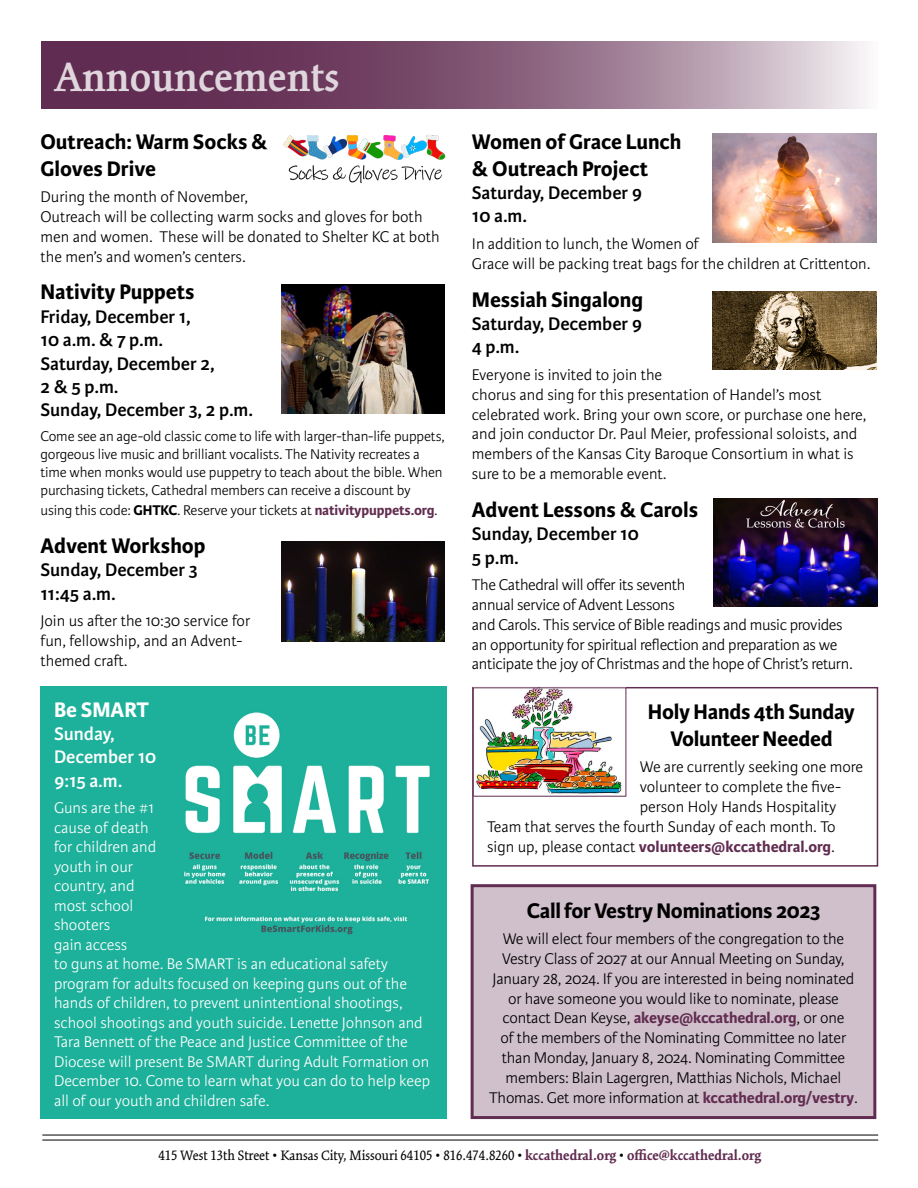
<style>
.page{position:relative;width:918px;height:1188px;background:#fff}
.page>*{position:absolute;margin:0;border:0;box-sizing:border-box;transform-origin:0 0}
.t1{font:600 45px "Kinesis Pro 3";color:#dfd5dc}
.t2{font:700 22.5px/27px "Karmina Sans";color:#000}
.t3{font:700 22.5px "Karmina Sans";color:#fff}
.t4{font:600 19.5px/23.4px "Karmina Sans";color:#000}
.t5{font:600 19.5px/23.4px "Karmina Sans";color:#fff}
.t6{font:300 16.5px/19.8px "Karmina Sans";letter-spacing:-.01em;color:#000}
.t7{font:300 16.5px/19.5px "Karmina Sans";color:#fff}
.t8{font:700 16.5px "Karmina Sans";color:#612c51}
.t9{font:300 15px/18px "Karmina Sans";letter-spacing:-.01em;color:#000}
.t10{font:15px "Kinesis Pro 3";color:#000}
.s1{font-weight:700}
.s2{font-weight:700;color:#612d50}
.s3{font-weight:300;color:#000}
.s4{font-weight:700;color:#612c51}
</style>
<div class="page">
<div style="left:472px;top:687px;width:406px;height:180px;border:2px solid #612c51"></div>
<img style="left:476px;top:690px;width:146px;height:104px">
<svg style="left:41px;top:41px;width:824px;height:68px;background:#8c6580"></svg>
<hr style="left:42px;top:1135px;width:836px;height:1px;background:#000">
<hr style="left:42px;top:1140px;width:836px;height:1px;background:#000">
<img style="left:283px;top:134px;width:163px;height:50px">
<img style="left:281px;top:284px;width:164px;height:130px">
<img style="left:281px;top:542px;width:164px;height:99px">
<img style="left:713px;top:134px;width:163px;height:109px">
<img style="left:712px;top:292px;width:164px;height:78px">
<div style="left:41px;top:686px;width:406px;height:433px;background:#1db09a"></div>
<img style="left:184px;top:712px;width:246px;height:223px">
<img style="left:714px;top:498px;width:163px;height:109px">
<div style="left:472px;top:886px;width:403px;height:232px;background:#d0c0cb"></div>
<div style="left:471px;top:884px;width:405px;height:235px;border:3px solid #612c51"></div>
<h1 class="t1" style="left:55px;top:51px;width:286px">Announcements</h1>
<h2 class="t2" style="left:41px;top:128px;width:229px">Outreach: Warm Socks &amp;<br>Gloves Drive</h2>
<p class="t6" style="left:41px;top:187px;width:401px">During the month of November,<br>Outreach will be collecting warm socks and gloves for both men and women. These will be donated to Shelter KC at both the men’s and women’s centers.</p>
<h2 class="t2" style="left:41px;top:279px;width:156px">Nativity Puppets</h2>
<p class="t4" style="left:41px;top:305px;width:214px">Friday, December 1,<br>10 a.m. &amp; 7 p.m.<br>Saturday, December 2,<br>2 &amp; 5 p.m.<br>Sunday, December 3, 2 p.m.</p>
<p class="t9" style="left:41px;top:428px;width:406px">Come see an age-old classic come to life with larger-than-life puppets, gorgeous live music and brilliant vocalists. The Nativity recreates a time when monks would use puppetry to teach about the bible. When purchasing tickets, Cathedral members can receive a discount by</p>
<p class="t9" style="left:41px;top:501px;width:399px">using this code: <span class="s1">GHTKC</span>. Reserve your tickets at <span class="s2">nativitypuppets.org</span>.</p>
<h2 class="t2" style="left:41px;top:532px;width:167px">Advent Workshop</h2>
<p class="t4" style="left:41px;top:558px;width:159px">Sunday, December 3<br>11:45 a.m.</p>
<p class="t6" style="left:41px;top:611px;width:211px">Join us after the 10:30 service for fun, fellowship, and an Advent&shy;themed craft.</p>
<h2 class="t3" style="left:54px;top:696px;width:97px">Be SMART</h2>
<p class="t5" style="left:54px;top:722px;width:104px">Sunday,<br>December 10<br>9:15 a.m.</p>
<p class="t7" style="left:54px;top:798px;width:378px">Guns are the #1<br>cause of death<br>for children and<br>youth in our<br>country, and<br>most school<br>shooters<br>gain access<br>to guns at home. Be SMART is an educational safety program for adults focused on keeping guns out of the hands of children, to prevent unintentional shootings, school shootings and youth suicide. Lenette Johnson and<br>Tara Bennett of the Peace and Justice Committee of the<br>Diocese will present Be SMART during Adult Formation on<br>December 10. Come to learn what you can do to help keep all of our youth and children safe.</p>
<h2 class="t2" style="left:472px;top:128px;width:211px">Women of Grace Lunch &amp; Outreach Project</h2>
<p class="t4" style="left:472px;top:181px;width:172px">Saturday, December 9<br>10 a.m.</p>
<p class="t6" style="left:472px;top:234px;width:400px">In addition to lunch, the Women of<br>Grace will be packing treat bags for the children at Crittenton.</p>
<h2 class="t2" style="left:472px;top:286px;width:173px">Messiah Singalong</h2>
<p class="t4" style="left:472px;top:312px;width:172px">Saturday, December 9<br>4 p.m.</p>
<p class="t6" style="left:472px;top:365px;width:396px">Everyone is invited to join the<br>chorus and sing for this presentation of Handel’s most celebrated work. Bring your own score, or purchase one here, and join conductor Dr. Paul Meier, professional soloists, and members of the Kansas City Baroque Consortium in what is sure to be a memorable event.</p>
<h2 class="t2" style="left:472px;top:496px;width:228px">Advent Lessons &amp; Carols</h2>
<p class="t4" style="left:472px;top:522px;width:168px">Sunday, December 10<br>5 p.m.</p>
<p class="t6" style="left:472px;top:575px;width:382px">The Cathedral will offer its seventh<br>annual service of Advent Lessons<br>and Carols. This service of Bible readings and music provides an opportunity for spiritual reflection and preparation as we anticipate the joy of Christmas and the hope of Christ’s return.</p>
<h2 class="t2" style="left:648px;top:698px;width:209px;text-align:center">Holy Hands 4th Sunday<br>Volunteer Needed</h2>
<p class="t6" style="left:640px;top:758px;width:225px">We are currently seeking one more</p>
<p class="t6" style="left:640px;top:777px;width:203px">volunteer to complete the five-</p>
<p class="t6" style="left:640px;top:797px;width:198px">person Holy Hands Hospitality</p>
<p class="t6" style="left:487px;top:817px;width:350px">Team that serves the fourth Sunday of each month. To</p>
<p class="t8" style="left:487px;top:837px;width:349px"><span class="s3">sign up, please contact</span> volunteers@kccathedral.org<span class="s3">.</span></p>
<h2 class="t2" style="left:527px;top:897px;width:295px">Call for Vestry Nominations 2023</h2>
<p class="t6" style="left:489px;top:929px;width:370px;text-align:center">We will elect four members of the congregation to the Vestry Class of 2027 at our Annual Meeting on Sunday, January 28, 2024. If you are interested in being nominated or have someone you would like to nominate, please contact Dean Keyse, <span class="s4">akeyse@kccathedral.org</span>, or one<br>of the members of the Nominating Committee no later than Monday, January 8, 2024. Nominating Committee members: Blain Lagergren, Matthias Nichols, Michael Thomas. Get more information at <span class="s4">kccathedral.org/vestry</span>.</p>
<p class="t10" style="left:158px;top:1146px;width:604px">415 West 13th Street • Kansas City, Missouri 64105 • 816.474.8260 • <span class="s4">kccathedral.org</span> • <span class="s4">office@kccathedral.org</span></p>
</div>
